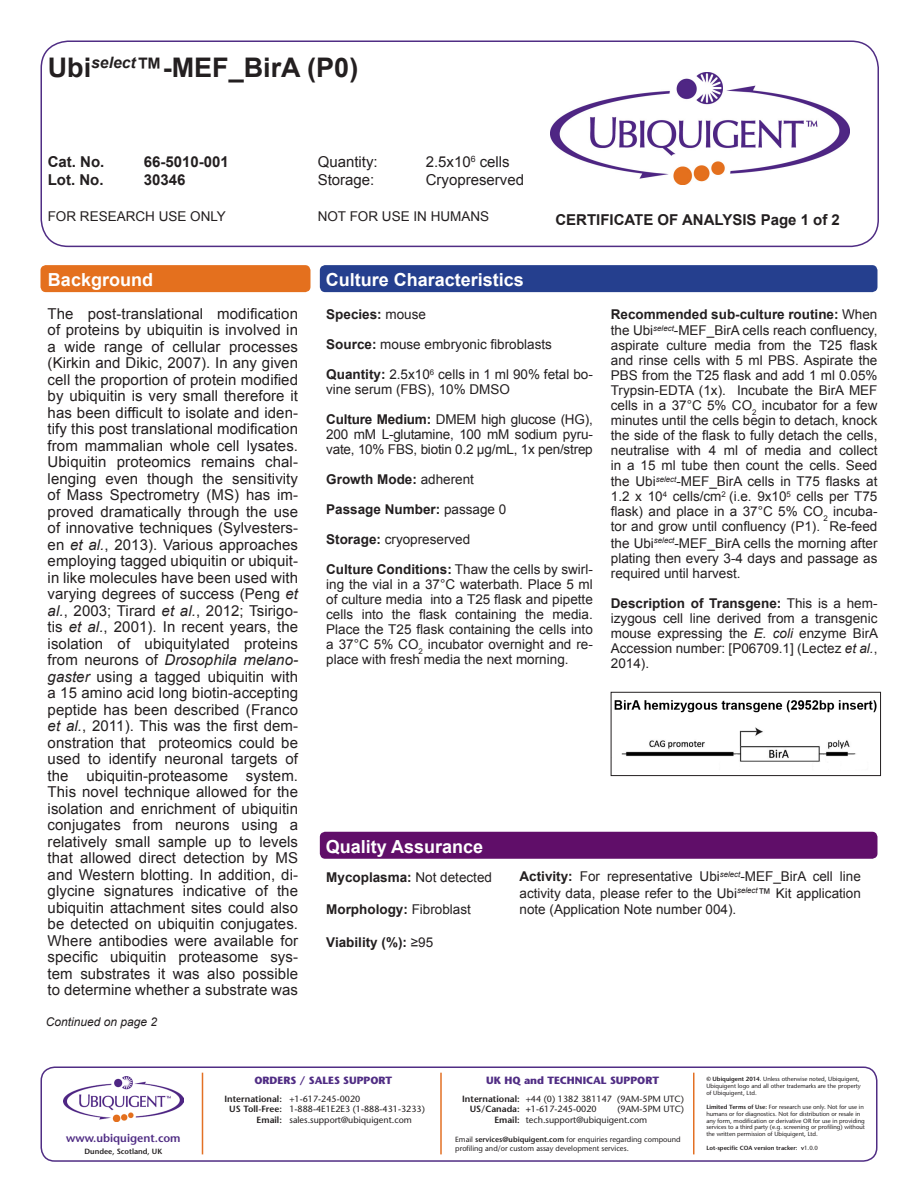
<style>
.page{position:relative;width:918px;height:1188px;background:#fff}
.page>*{position:absolute;margin:0;border:0;box-sizing:border-box;transform-origin:0 0}
.t1{font:700 27px "Arial";color:#231f20}
.t2{font:700 18px "Arial";color:#fff}
.t3{font:15px/16.5px "Arial";letter-spacing:.005em;color:#231f20;text-align:justify}
.t4{font:700 15px "Arial";color:#231f20}
.t5{font:13.5px/15.1px "Arial";color:#231f20;text-align:justify}
.t6{font:700 13.5px "Arial";color:#231f20}
.t7{font:italic 12px "Arial";color:#231f20}
.t8{font:600 11.4px "Stone Sans";color:#502d84}
.t9{font:700 10.5px "Stone Sans";color:#502d84}
.t10{font:9px/10.8px "Stone Sans";color:#231f20}
.t11{font:7.5px/9px "Stone Sans";color:#231f20}
.t12{font:600 7.5px "Stone Sans";color:#231f20}
.t13{font:6px/6.9px "Stone Sans";color:#231f20}
.t14{font:600 6px "Stone Sans";color:#231f20}
.s1{font-style:italic}
.s2{font-weight:400}
.s3{font-weight:700}
.s4{font-weight:600}
</style>
<div class="page">
<div style="left:40px;top:40px;width:839px;height:207px;border:2px solid #502d84;border-radius:27px"></div>
<img style="left:550px;top:73px;width:299px;height:112px">
<div style="left:40px;top:1066px;width:838px;height:96px;border:2px solid #502d84;border-radius:14px"></div>
<hr style="left:202px;top:1073px;width:1px;height:81px;background:#e37024">
<hr style="left:440px;top:1073px;width:2px;height:81px;background:#e37024">
<hr style="left:693px;top:1073px;width:1px;height:81px;background:#e37024">
<img style="left:64px;top:1077px;width:120px;height:44px">
<div style="left:40px;top:265px;width:270px;height:27px;background:#e4701e;border-radius:5px"></div>
<div style="left:320px;top:265px;width:557px;height:27px;background:#253f8e;border-radius:5px"></div>
<div style="left:320px;top:832px;width:557px;height:27px;background:#600e69;border-radius:5px"></div>
<img style="left:614px;top:700px;width:263px;height:62px">
<div style="left:611px;top:692px;width:270px;height:84px;border:1px solid #231f20"></div>
<p class="t1" style="left:48px;top:49px;width:312px">Ubi<sup>select</sup>™-MEF_BirA (P0)</p>
<p class="t4" style="left:48px;top:151px;width:58px">Cat. No.</p>
<p class="t4" style="left:144px;top:151px;width:87px">66-5010-001</p>
<p class="t3" style="left:318px;top:153px;width:62px">Quantity:</p>
<p class="t3" style="left:426px;top:153px;width:86px">2.5x10<sup>6</sup> cells</p>
<p class="t4" style="left:48px;top:169px;width:57px">Lot. No.</p>
<p class="t4" style="left:144px;top:169px;width:43px">30346</p>
<p class="t3" style="left:318px;top:171px;width:58px">Storage:</p>
<p class="t3" style="left:426px;top:171px;width:100px">Cryopreserved</p>
<p class="t5" style="left:48px;top:208px;width:180px">FOR RESEARCH USE ONLY</p>
<p class="t5" style="left:318px;top:208px;width:173px">NOT FOR USE IN HUMANS</p>
<p class="t2" style="left:48px;top:268px;width:107px">Background</p>
<p class="t2" style="left:326px;top:268px;width:200px">Culture Characteristics</p>
<p class="t4" style="left:555px;top:209px;width:286px">CERTIFICATE OF ANALYSIS Page 1 of 2</p>
<p class="t3" style="left:48px;top:306px;width:252px">The post-translational modification of proteins by ubiquitin is involved in a wide range of cellular processes (Kirkin and Dikic, 2007). In any given cell the proportion of protein modified by ubiquitin is very small therefore it has been difficult to isolate and iden&shy;tify this post translational modification from mammalian whole cell lysates.<br>Ubiquitin proteomics remains chal&shy;lenging even though the sensitivity of Mass Spectrometry (MS) has im&shy;proved dramatically through the use of innovative techniques (Sylvesters&shy;en <span class="s1">et al.</span>, 2013). Various approaches employing tagged ubiquitin or ubiquit&shy;in like molecules have been used with varying degrees of success (Peng <span class="s1">et al.</span>, 2003; Tirard <span class="s1">et al.</span>, 2012; Tsirigo&shy;tis <span class="s1">et al.</span>, 2001). In recent years, the isolation of ubiquitylated proteins from neurons of <span class="s1">Drosophila melano&shy;gaster</span> using a tagged ubiquitin with a 15 amino acid long biotin-accepting peptide has been described (Franco <span class="s1">et al.</span>, 2011). This was the first dem&shy;onstration that proteomics could be used to identify neuronal targets of the ubiquitin-proteasome system.<br>This novel technique allowed for the isolation and enrichment of ubiquitin conjugates from neurons using a relatively small sample up to levels that allowed direct detection by MS and Western blotting. In addition, di&shy;glycine signatures indicative of the ubiquitin attachment sites could also be detected on ubiquitin conjugates.<br>Where antibodies were available for specific ubiquitin proteasome sys&shy;tem substrates it was also possible to determine whether a substrate was</p>
<p class="t7" style="left:46px;top:1014px;width:113px">Continued on page 2</p>
<p class="t6" style="left:326px;top:305px;width:101px">Species: <span class="s2">mouse</span></p>
<p class="t5" style="left:326px;top:337px;width:227px"><span class="s3">Source:</span> mouse embryonic fibroblasts</p>
<p class="t5" style="left:326px;top:367px;width:268px"><span class="s3">Quantity:</span> 2.5x10<sup>6</sup> cells in 1 ml 90% fetal bo&shy;vine serum (FBS), 10% DMSO</p>
<p class="t5" style="left:326px;top:412px;width:268px"><span class="s3">Culture Medium:</span> DMEM high glucose (HG), 200 mM L-glutamine, 100 mM sodium pyru&shy;vate, 10% FBS, biotin 0.2 µg/mL, 1x pen/strep</p>
<p class="t6" style="left:326px;top:470px;width:149px">Growth Mode: <span class="s2">adherent</span></p>
<p class="t6" style="left:326px;top:500px;width:182px">Passage Number: <span class="s2">passage 0</span></p>
<p class="t5" style="left:326px;top:532px;width:146px"><span class="s3">Storage:</span> cryopreserved</p>
<p class="t5" style="left:326px;top:562px;width:268px"><span class="s3">Culture Conditions:</span> Thaw the cells by swirl&shy;ing the vial in a 37°C waterbath. Place 5 ml of culture media into a T25 flask and pipette cells into the flask containing the media.<br>Place the T25 flask containing the cells into a 37°C 5% CO<sub>2</sub> incubator overnight and re&shy;place with fresh media the next morning.</p>
<p class="t5" style="left:611px;top:307px;width:268px"><span class="s3">Recommended sub-culture routine:</span> When the Ubi<sup>select</sup>-MEF_BirA cells reach confluency, aspirate culture media from the T25 flask and rinse cells with 5 ml PBS. Aspirate the PBS from the T25 flask and add 1 ml 0.05% Trypsin-EDTA (1x). Incubate the BirA MEF cells in a 37°C 5% CO<sub>2</sub> incubator for a few minutes until the cells begin to detach, knock the side of the flask to fully detach the cells, neutralise with 4 ml of media and collect in a 15 ml tube then count the cells. Seed the Ubi<sup>select</sup>-MEF_BirA cells in T75 flasks at 1.2 x 10<sup>4</sup> cells/cm<sup>2</sup> (i.e. 9x10<sup>5</sup> cells per T75 flask) and place in a 37°C 5% CO<sub>2</sub> incuba&shy;tor and grow until confluency (P1). Re-feed the Ubi<sup>select</sup>-MEF_BirA cells the morning after plating then every 3-4 days and passage as required until harvest.</p>
<p class="t5" style="left:611px;top:596px;width:269px"><span class="s3">Description of Transgene:</span> This is a hem&shy;izygous cell line derived from a transgenic mouse expressing the <span class="s1">E. coli</span> enzyme BirA Accession number: [P06709.1] (Lectez <span class="s1">et al.</span>, 2014).</p>
<p class="t2" style="left:326px;top:835px;width:159px">Quality Assurance</p>
<p class="t6" style="left:326px;top:868px;width:167px">Mycoplasma: <span class="s2">Not detected</span></p>
<p class="t6" style="left:326px;top:900px;width:146px">Morphology: <span class="s2">Fibroblast</span></p>
<p class="t6" style="left:326px;top:933px;width:108px">Viability (%): <span class="s2">≥95</span></p>
<p class="t5" style="left:520px;top:869px;width:343px;line-height:16.2px"><span class="s3">Activity:</span> For representative Ubi<sup>select</sup>-MEF_BirA cell line activity data, please refer to the Ubi<sup>select</sup>™ Kit application note (Application Note number 004).</p>
<p class="t8" style="left:66px;top:1131px;width:116px">www.ubiquigent.com</p>
<p class="t12" style="left:85px;top:1147px;width:79px">Dundee, Scotland, UK</p>
<p class="t9" style="left:254px;top:1074px;width:139px">ORDERS / SALES SUPPORT</p>
<p class="t10" style="left:224px;top:1093px;width:138px"><span class="s4">International:</span> +1-617-245-0020</p>
<p class="t10" style="left:229px;top:1104px;width:197px"><span class="s4">US Toll-Free:</span> 1-888-4E1E2E3 (1-888-431-3233)</p>
<p class="t10" style="left:257px;top:1115px;width:157px"><span class="s4">Email:</span> sales.support@ubiquigent.com</p>
<p class="t9" style="left:486px;top:1074px;width:174px">UK HQ and TECHNICAL SUPPORT</p>
<p class="t10" style="left:470px;top:1093px;width:216px;text-indent:-8px"><span class="s4">International:</span> +44 (0) 1382 381147 (9AM-5PM UTC)<br><span class="s4">US/Canada: +</span>1-617-245-0020</p>
<p class="t10" style="left:494px;top:1104px;width:191px;text-indent:123px">(9AM-5PM UTC)<br><span class="s4">Email:</span> tech.support@ubiquigent.com</p>
<p class="t11" style="left:455px;top:1134px;width:227px">Email <span class="s4">services@ubiquigent.com</span> for enquiries regarding compound profiling and/or custom assay development services.</p>
<p class="t13" style="left:706px;top:1076px;width:156px"><span class="s4">© Ubiquigent 2014</span>. Unless otherwise noted, Ubiquigent,<br>Ubiquigent logo and all other trademarks are the property of Ubiquigent, Ltd.</p>
<p class="t13" style="left:706px;top:1103px;width:160px"><span class="s4">Limited Terms of Use:</span> For research use only. Not for use in humans or for diagnostics. Not for distribution or resale in any form, modification or derivative OR for use in providing services to a third party (e.g. screening or profiling) without the written permission of Ubiquigent, Ltd.</p>
<p class="t14" style="left:706px;top:1144px;width:113px">Lot-specific COA version tracker: v<span class="s2">1.0.0</span></p>
</div>
